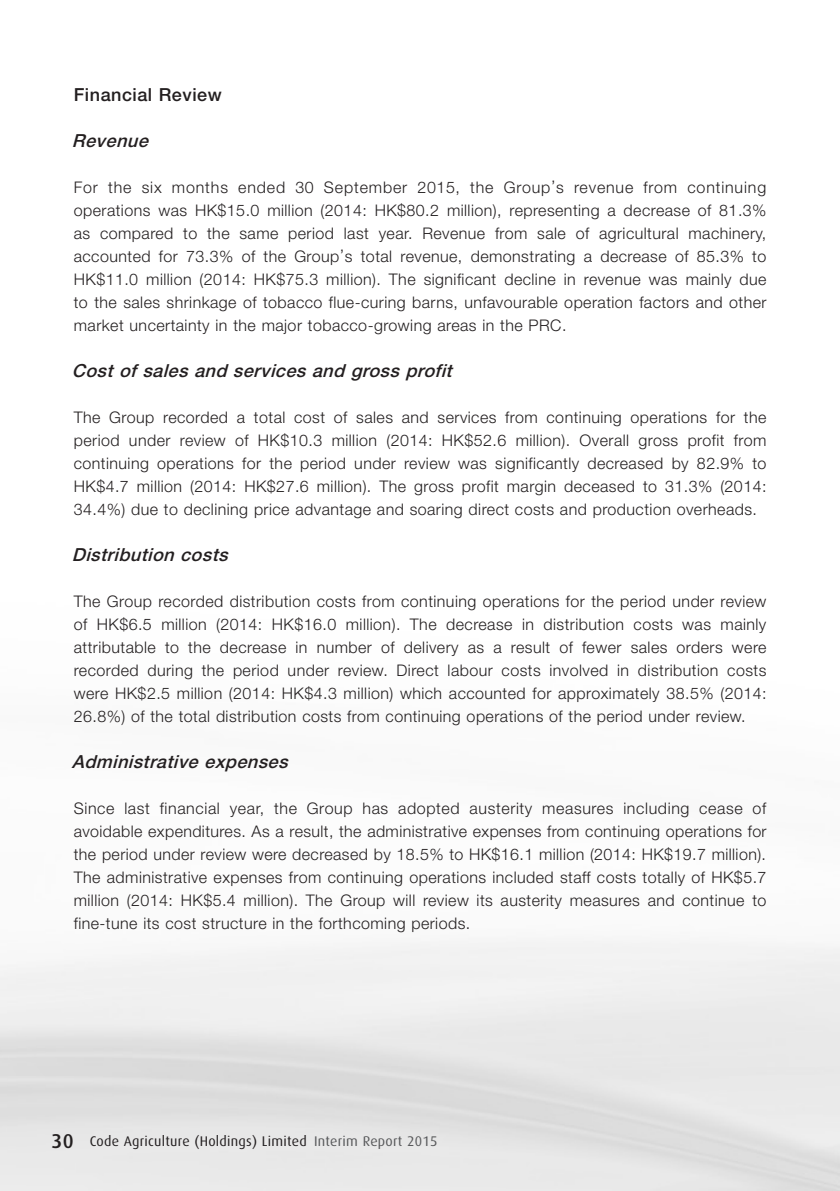
<style>
.page{position:relative;width:840px;height:1191px;background:#fff}
.page>*{position:absolute;margin:0;border:0;box-sizing:border-box;transform-origin:0 0}
.Heading_3{font:italic 500 18px "Helvetica Neue LT Std";color:#231f20}
.Heading_2{font:500 18px "Helvetica Neue LT Std";letter-spacing:.03em;color:#231f20}
.Body_Text{font:300 16px/23px "Helvetica Neue LT Std";letter-spacing:.03em;color:#231f20;text-align:justify}
.t1{font:14px "Dax";letter-spacing:.02em;color:#231f20}
.s1{font-weight:500;font-size:20px}
.s2{color:#57585a}
</style>
<div class="page">
<p class="Heading_2" style="left:74px;top:84px;width:149px">Financial Review</p>
<p class="Heading_3" style="left:72px;top:130px;width:83px">Revenue</p>
<p class="Body_Text" style="left:74px;top:176px;width:693px">For the six months ended 30 September 2015, the Group’s revenue from continuing operations was HK$15.0 million (2014: HK$80.2 million), representing a decrease of 81.3% as compared to the same period last year. Revenue from sale of agricultural machinery, accounted for 73.3% of the Group’s total revenue, demonstrating a decrease of 85.3% to HK$11.0 million (2014: HK$75.3 million). The significant decline in revenue was mainly due to the sales shrinkage of tobacco flue-curing barns, unfavourable operation factors and other market uncertainty in the major tobacco-growing areas in the PRC.</p>
<p class="Heading_3" style="left:72px;top:360px;width:386px">Cost of sales and services and gross profit</p>
<p class="Body_Text" style="left:74px;top:406px;width:693px">The Group recorded a total cost of sales and services from continuing operations for the period under review of HK$10.3 million (2014: HK$52.6 million). Overall gross profit from continuing operations for the period under review was significantly decreased by 82.9% to HK$4.7 million (2014: HK$27.6 million). The gross profit margin deceased to 31.3% (2014:<br>34.4%) due to declining price advantage and soaring direct costs and production overheads.</p>
<p class="Heading_3" style="left:72px;top:544px;width:163px">Distribution costs</p>
<p class="Body_Text" style="left:74px;top:590px;width:694px">The Group recorded distribution costs from continuing operations for the period under review of HK$6.5 million (2014: HK$16.0 million). The decrease in distribution costs was mainly attributable to the decrease in number of delivery as a result of fewer sales orders were recorded during the period under review. Direct labour costs involved in distribution costs were HK$2.5 million (2014: HK$4.3 million) which accounted for approximately 38.5% (2014:<br>26.8%) of the total distribution costs from continuing operations of the period under review.</p>
<p class="Heading_3" style="left:72px;top:751px;width:222px">Administrative expenses</p>
<p class="Body_Text" style="left:74px;top:797px;width:694px">Since last financial year, the Group has adopted austerity measures including cease of avoidable expenditures. As a result, the administrative expenses from continuing operations for the period under review were decreased by 18.5% to HK$16.1 million (2014: HK$19.7 million).<br>The administrative expenses from continuing operations included staff costs totally of HK$5.7 million (2014: HK$5.4 million). The Group will review its austerity measures and continue to fine-tune its cost structure in the forthcoming periods.</p>
<p class="t1" style="left:52px;top:1133px;width:387px"><span class="s1">30</span> Code Agriculture (Holdings) Limited <span class="s2">Interim Report 2015</span></p>
</div>
